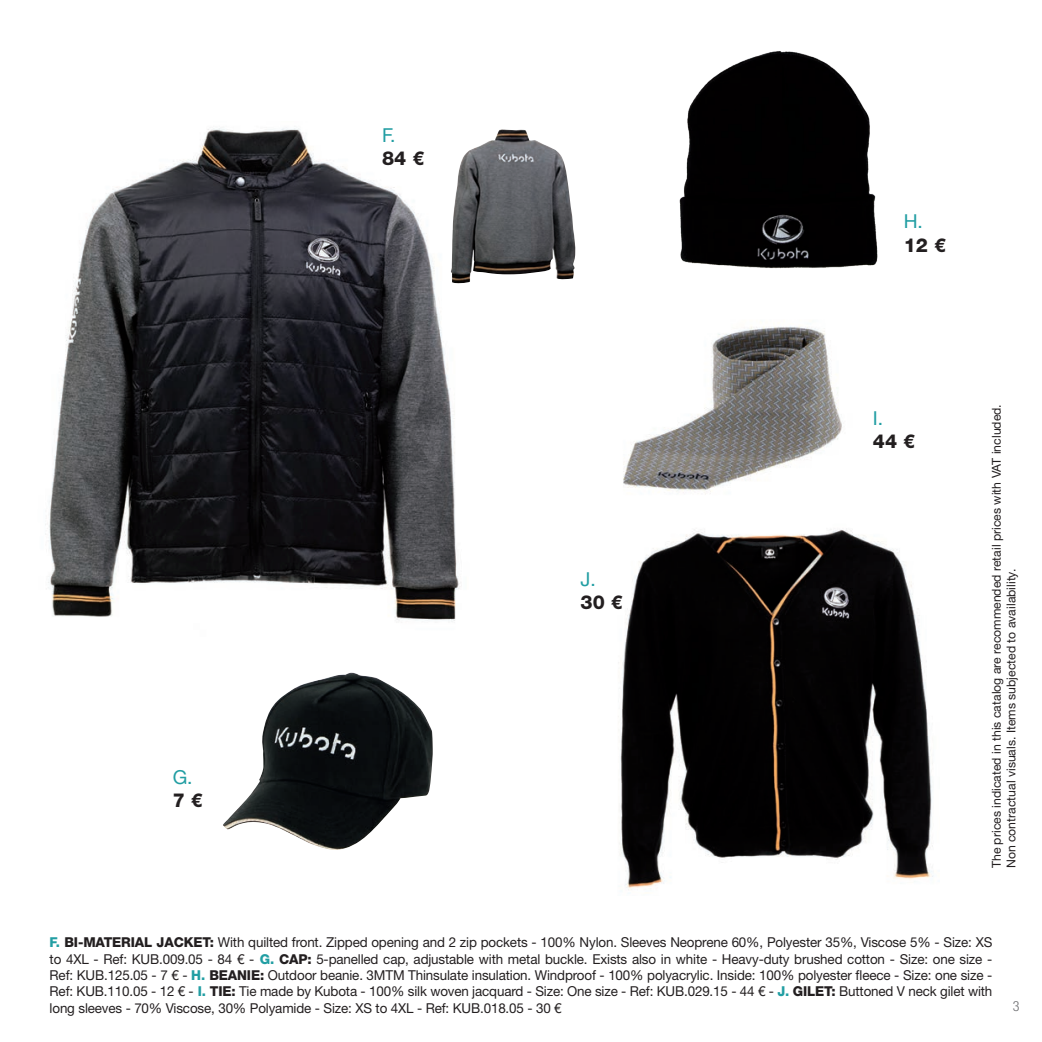
<style>
.page{position:relative;width:1042px;height:1042px;background:#fff}
.page>*{position:absolute;margin:0;border:0;box-sizing:border-box;transform-origin:0 0}
.t1{font:800 19.25px "Helvetica Neue LT";color:#231f20}
.t2{font:19.25px "Helvetica Neue LT";color:#229ea3}
.t3{font:300 condensed 14px "Helvetica Neue LT";color:#6c6d70}
.t4{font:13.65px/16.4px "Helvetica Neue LT";letter-spacing:-.01em;color:#231f20;text-align:justify}
.t5{font:12.25px "Helvetica Neue LT";color:#231f20}
.s1{font-weight:800;color:#229ea3}
.s2{font-weight:800}
</style>
<div class="page">
<img style="left:623px;top:325px;width:219px;height:169px">
<img style="left:45px;top:128px;width:415px;height:494px">
<img style="left:223px;top:672px;width:210px;height:178px">
<img style="left:679px;top:51px;width:199px;height:218px">
<img style="left:450px;top:129px;width:126px;height:155px">
<img style="left:619px;top:528px;width:314px;height:361px">
<p class="t2" style="left:173px;top:766px;width:21px">G.</p>
<p class="t1" style="left:173px;top:789px;width:32px">7 €</p>
<p class="t2" style="left:382px;top:124px;width:15px">F.</p>
<p class="t1" style="left:382px;top:147px;width:44px">84 €</p>
<p class="t2" style="left:580px;top:567px;width:17px">J.</p>
<p class="t1" style="left:580px;top:590px;width:44px">30 €</p>
<p class="t2" style="left:903px;top:210px;width:21px">H.</p>
<p class="t1" style="left:903px;top:233px;width:44px">12 €</p>
<p class="t2" style="left:873px;top:406px;width:12px">I.</p>
<p class="t1" style="left:873px;top:429px;width:44px">44 €</p>
<p class="t5" style="left:989px;top:868px;width:466px;rotate:-90deg">The prices indicated in this catalog are recommended retail prices with VAT included.</p>
<p class="t5" style="left:1004px;top:868px;width:301px;rotate:-90deg">Non contractual visuals. Items subjected to availability.</p>
<p class="t4" style="left:50px;top:934px;width:944px"><span class="s1">F.</span> <span class="s2">BI-MATERIAL JACKET:</span> With quilted front. Zipped opening and 2 zip pockets - 100% Nylon. Sleeves Neoprene 60%, Polyester 35%, Viscose 5% - Size: XS to 4XL - Ref: KUB.009.05 - 84 € - <span class="s1">G.</span> <span class="s2">CAP:</span> 5-panelled cap, adjustable with metal buckle. Exists also in white - Heavy-duty brushed cotton - Size: one size - Ref: KUB.125.05 - 7 € - <span class="s1">H.</span> <span class="s2">BEANIE:</span> Outdoor beanie. 3MTM Thinsulate insulation. Windproof - 100% polyacrylic. Inside: 100% polyester fleece - Size: one size - Ref: KUB.110.05 - 12 € - <span class="s1">I.</span> <span class="s2">TIE:</span> Tie made by Kubota - 100% silk woven jacquard - Size: One size - Ref: KUB.029.15 - 44 € - <span class="s1">J.</span> <span class="s2">GILET:</span> Buttoned V neck gilet with long sleeves - 70% Viscose, 30% Polyamide - Size: XS to 4XL - Ref: KUB.018.05 - 30 €</p>
<p class="t3" style="left:1013px;top:998px;width:8px">3</p>
</div>
